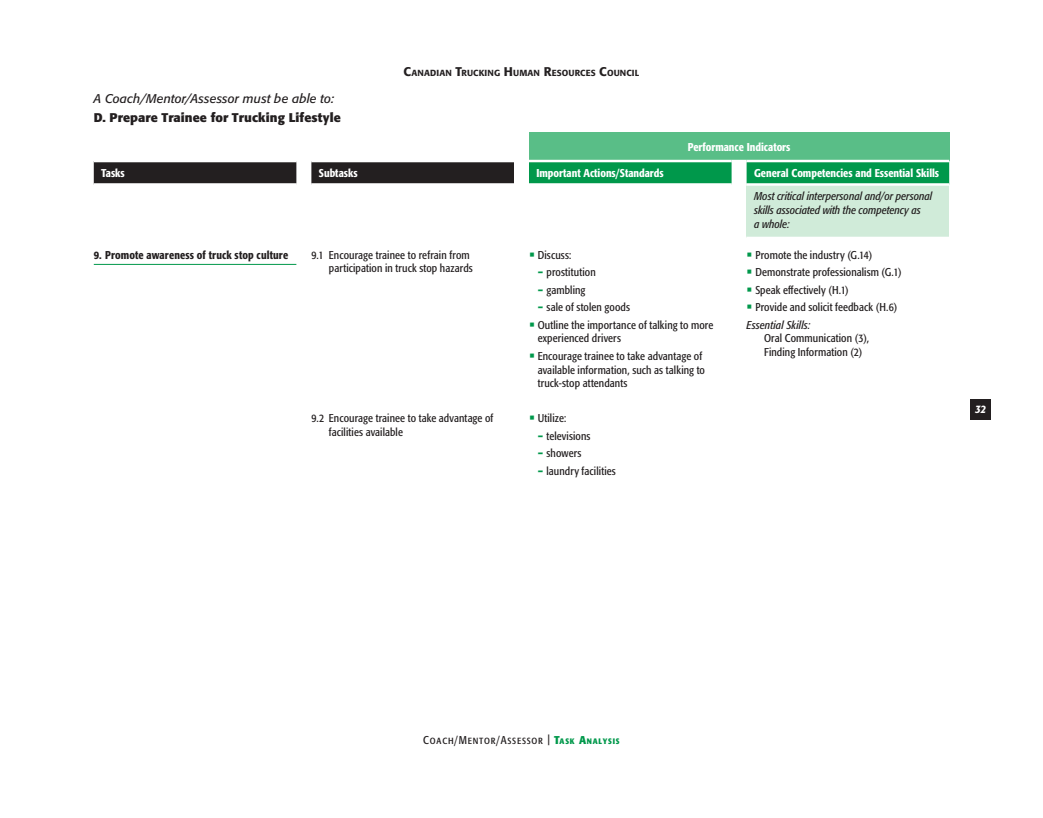
<style>
.page{position:relative;width:1043px;height:818px;background:#fff}
.page>*{position:absolute;margin:0;border:0;box-sizing:border-box;transform-origin:0 0}
.t1{font:700 12.5px "Formata BQ";letter-spacing:.01em;color:#231f20}
.t2{font:italic 12.5px "Formata BQ";letter-spacing:.005em;color:#231f20}
.t3{font:condensed 11.25px/13.8px "Formata BQ";letter-spacing:.01em;color:#231f20}
.t4{font:500 condensed 11.25px "Formata BQ";color:#fff}
.t5{font:italic condensed 11.25px/13.8px "Formata BQ";color:#231f20}
.t6{font:500 condensed 11.25px "Formata BQ";letter-spacing:.01em;color:#231f20}
.t7{font:condensed 11.25px "Formata BQ";letter-spacing:.07em;color:#231f20}
.t8{font:italic 500 condensed 11.25px "Formata BQ";color:#fff}
.t9{font:500 8.75px "Formata BQ";letter-spacing:.015em;color:#231f20}
.s1{font-size:12.5px}
.s2{font-size:20px;color:#00984b}
.s3{font-style:italic}
.s4{font-weight:700;color:#00984b}
.s5{font-weight:700;font-size:7.88px;color:#00984b}
</style>
<div class="page">
<div style="left:970px;top:399px;width:21px;height:21px;background:#231f20"></div>
<div style="left:529px;top:132px;width:420px;height:29px;background:#59be87"></div>
<div style="left:746px;top:184px;width:203px;height:54px;background:#d0ebd9"></div>
<hr style="left:746px;top:183px;width:203px;height:3px;background:#fff">
<svg style="left:94px;top:160px;width:855px;height:24px;background:#2f704e"></svg>
<hr style="left:731px;top:183px;width:15px;height:3px;background:#fff">
<hr style="left:94px;top:160px;width:202px;height:2px;background:#fff">
<hr style="left:94px;top:183px;width:202px;height:3px;background:#fff">
<hr style="left:311px;top:160px;width:203px;height:2px;background:#fff">
<hr style="left:311px;top:183px;width:203px;height:3px;background:#fff">
<hr style="left:746px;top:237px;width:203px;height:2px;background:#fff">
<hr style="left:94px;top:264px;width:202px;height:1px;background:#00984b">
<p class="t2" style="left:94px;top:91px;width:242px">A Coach/Mentor/Assessor must be able to:</p>
<p class="t1" style="left:94px;top:110px;width:248px">D. Prepare Trainee for Trucking Lifestyle</p>
<p class="t9" style="left:403px;top:67px;width:237px"><span class="s1">C</span>ANADIAN <span class="s1">T</span>RUCKING <span class="s1">H</span>UMAN <span class="s1">R</span>ESOURCES <span class="s1">C</span>OUNCIL</p>
<p class="t4" style="left:687px;top:140px;width:104px">Performance Indicators</p>
<p class="t4" style="left:101px;top:166px;width:25px">Tasks</p>
<p class="t4" style="left:319px;top:166px;width:40px">Subtasks</p>
<p class="t4" style="left:536px;top:166px;width:129px">Important Actions/Standards</p>
<p class="t4" style="left:754px;top:166px;width:187px">General Competencies and Essential Skills</p>
<p class="t5" style="left:754px;top:189px;width:180px">Most critical interpersonal and/or personal skills associated with the competency as<br>a whole:</p>
<p class="t6" style="left:94px;top:248px;width:196px">9. Promote awareness of truck stop culture</p>
<p class="t3" style="left:311px;top:248px;width:163px;text-align:right">9.1 Encourage trainee to refrain from participation in truck stop hazards</p>
<p class="t3" style="left:529px;top:248px;width:44px"><span class="s2">•</span> Discuss:</p>
<p class="t3" style="left:746px;top:248px;width:127px"><span class="s2">•</span> Promote the industry (G.14)</p>
<p class="t3" style="left:746px;top:265px;width:156px"><span class="s2">•</span> Demonstrate professionalism (G.1)</p>
<p class="t3" style="left:746px;top:283px;width:104px"><span class="s2">•</span> Speak effectively (H.1)</p>
<p class="t3" style="left:746px;top:298px;width:152px;line-height:17.5px"><span class="s2">•</span> Provide and solicit feedback (H.6)<br><span class="s3">Essential Skills:</span></p>
<p class="t3" style="left:764px;top:331px;width:106px">Oral Communication (3),<br>Finding Information (2)</p>
<p class="t3" style="left:537px;top:265px;width:59px"><span class="s2">-</span> prostitution</p>
<p class="t3" style="left:537px;top:283px;width:49px"><span class="s2">-</span> gambling</p>
<p class="t3" style="left:537px;top:300px;width:94px"><span class="s2">-</span> sale of stolen goods</p>
<p class="t3" style="left:538px;top:318px;width:177px;text-indent:-9px"><span class="s2">•</span> Outline the importance of talking to more experienced drivers</p>
<p class="t3" style="left:538px;top:349px;width:169px;text-indent:-9px"><span class="s2">•</span> Encourage trainee to take advantage of available information, such as talking to truck-stop attendants</p>
<p class="t3" style="left:329px;top:411px;width:166px;text-indent:-18px">9.2 Encourage trainee to take advantage of facilities available</p>
<p class="t3" style="left:529px;top:411px;width:39px"><span class="s2">•</span> Utilize:</p>
<p class="t3" style="left:537px;top:428px;width:54px"><span class="s2">-</span> televisions</p>
<p class="t3" style="left:537px;top:446px;width:45px"><span class="s2">-</span> showers</p>
<p class="t3" style="left:537px;top:463px;width:80px"><span class="s2">-</span> laundry facilities</p>
<p class="t8" style="left:975px;top:402px;width:12px">32</p>
<p class="t7" style="left:423px;top:733px;width:198px">Coach/Mentor/Assessor | <span class="s4">T</span><span class="s5">ASK</span> <span class="s4">A</span><span class="s5">NALYSIS</span></p>
</div>
